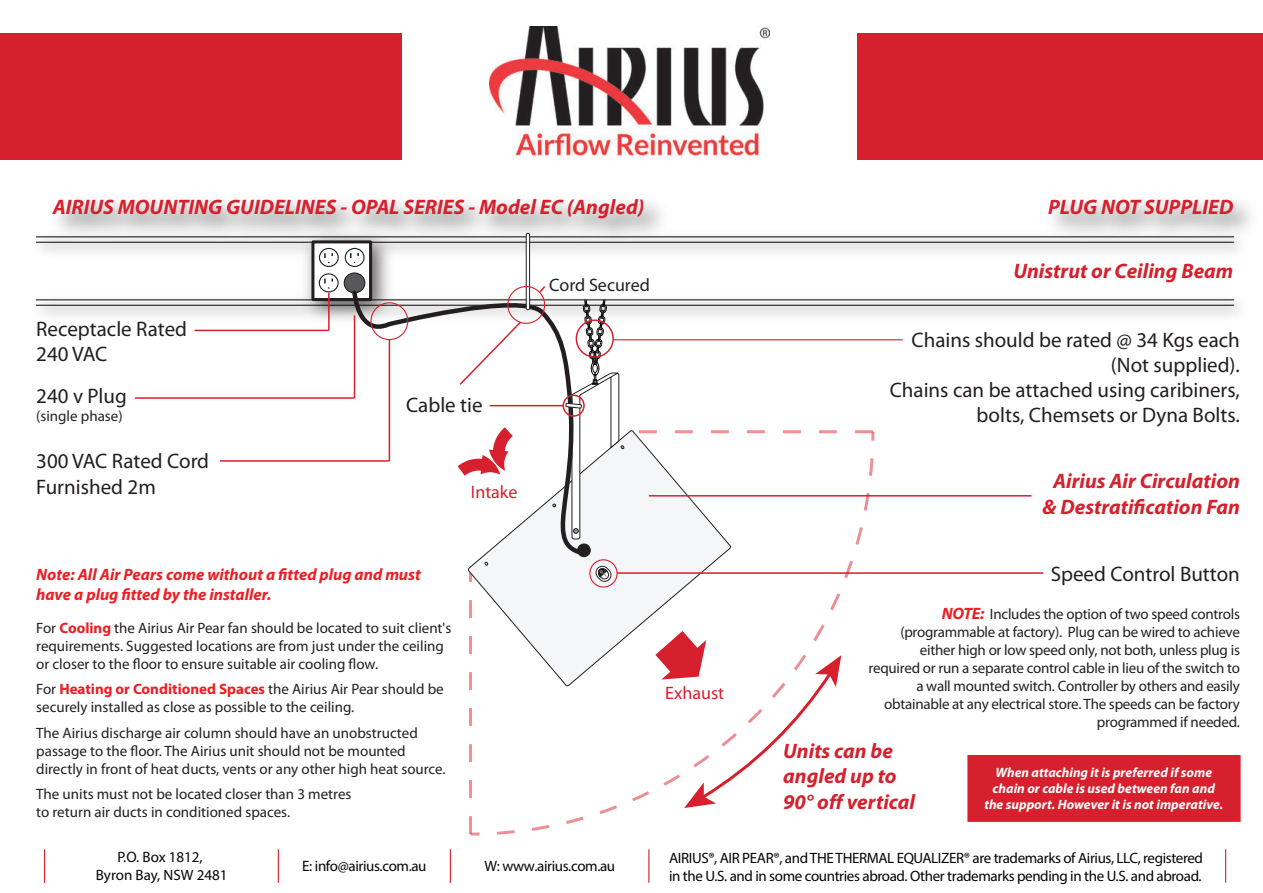
<style>
.page{position:relative;width:1263px;height:893px;background:#fff}
.page>*{position:absolute;margin:0;border:0;box-sizing:border-box;transform-origin:0 0}
.t1{font:21px/25.2px "Myriad Pro";color:#231f20}
.t2{font:italic 700 21px/25.2px "Myriad Pro";color:#d7202d}
.t3{font:18px "Myriad Pro";color:#d7202d}
.t4{font:18px "Myriad Pro";color:#231f20}
.t5{font:italic 700 16.5px/19.8px "Myriad Pro";color:#ee1d23}
.t6{font:15px/18px "Myriad Pro";color:#231f20}
.t7{font:15px/18px "Myriad Pro";letter-spacing:-.025em;color:#050504}
.t8{font:15px/18px "Myriad Pro";color:#050504;text-align:center}
.t9{font:italic 700 13.5px/16.2px "Myriad Pro";color:#fff;text-align:center}
.s1{font-weight:700;color:#ee1d23}
.s2{font-weight:700;font-style:italic;font-size:16.5px;color:#ee1d23}
</style>
<div class="page">
<svg style="left:497px;top:458px;width:377px;height:377px"></svg>
<svg style="left:746px;top:430px;width:128px;height:11px"></svg>
<svg style="left:467px;top:430px;width:264px;height:257px"></svg>
<svg style="left:469px;top:562px;width:19px;height:274px"></svg>
<hr style="left:36px;top:242px;width:1198px;height:1px;background:#231f20">
<hr style="left:36px;top:305px;width:1198px;height:1px;background:#231f20">
<hr style="left:36px;top:236px;width:1198px;height:1px;background:#231f20">
<hr style="left:36px;top:299px;width:1198px;height:1px;background:#231f20">
<img style="left:294px;top:253px;width:106px;height:69px">
<div style="left:313px;top:242px;width:58px;height:58px;background:#fff"></div>
<div style="left:311px;top:240px;width:61px;height:61px;border:3px solid #231f20"></div>
<svg style="left:319px;top:274px;width:19px;height:18px"></svg>
<div style="left:319px;top:273px;width:20px;height:19px;border:1px solid #231f20;border-radius:50%"></div>
<svg style="left:319px;top:248px;width:19px;height:18px"></svg>
<div style="left:319px;top:248px;width:20px;height:19px;border:1px solid #231f20;border-radius:50%"></div>
<svg style="left:345px;top:248px;width:19px;height:18px"></svg>
<div style="left:345px;top:248px;width:20px;height:19px;border:1px solid #231f20;border-radius:50%"></div>
<div style="left:0;top:33px;width:402px;height:126px;background:#d7202d"></div>
<div style="left:858px;top:33px;width:405px;height:126px;background:#d7202d"></div>
<svg style="left:324px;top:253px;width:9px;height:10px"></svg>
<svg style="left:350px;top:253px;width:9px;height:10px"></svg>
<svg style="left:324px;top:279px;width:9px;height:10px"></svg>
<div style="left:344px;top:273px;width:21px;height:20px;background:#57585a;border-radius:50%"></div>
<div style="left:344px;top:272px;width:21px;height:21px;border:1px solid #231f20;border-radius:50%"></div>
<hr style="left:220px;top:460px;width:169px;height:2px;background:#d7202d">
<hr style="left:195px;top:330px;width:134px;height:1px;background:#d7202d">
<hr style="left:328px;top:293px;width:2px;height:37px;background:#d7202d">
<hr style="left:613px;top:339px;width:290px;height:1px;background:#d7202d">
<hr style="left:135px;top:397px;width:219px;height:2px;background:#d7202d">
<img style="left:1036px;top:201px;width:218px;height:52px">
<img style="left:40px;top:201px;width:638px;height:52px">
<svg style="left:350px;top:288px;width:241px;height:271px"></svg>
<div style="left:578px;top:544px;width:12px;height:13px;background:#231f20;border-radius:50%"></div>
<div style="left:577px;top:544px;width:14px;height:13px;border:1px solid #231f20;border-radius:50%"></div>
<div style="left:526px;top:233px;width:4px;height:77px;border:1px solid #231f20;border-radius:2px"></div>
<div style="left:507px;top:286px;width:38px;height:38px;border:1px solid #d7202d;border-radius:50%"></div>
<div style="left:370px;top:302px;width:38px;height:38px;border:1px solid #d7202d;border-radius:50%"></div>
<svg style="left:565px;top:299px;width:59px;height:240px"></svg>
<div style="left:562px;top:395px;width:23px;height:22px;border:2px solid #d7202d;border-radius:50%"></div>
<hr style="left:490px;top:405px;width:73px;height:1px;background:#d7202d">
<svg style="left:458px;top:320px;width:64px;height:66px"></svg>
<div style="left:589px;top:559px;width:29px;height:29px;border:1px solid #d7202d;border-radius:50%"></div>
<hr style="left:617px;top:572px;width:426px;height:2px;background:#d7202d">
<hr style="left:649px;top:495px;width:382px;height:2px;background:#d7202d">
<img style="left:490px;top:26px;width:279px;height:133px">
<div style="left:968px;top:756px;width:272px;height:65px;background:#d7202d"></div>
<div style="left:967px;top:755px;width:273px;height:67px;border:1px solid #d7202d"></div>
<svg style="left:458px;top:427px;width:55px;height:49px"></svg>
<svg style="left:655px;top:631px;width:186px;height:177px"></svg>
<hr style="left:1225px;top:849px;width:1px;height:34px;background:#d7202d">
<hr style="left:44px;top:849px;width:1px;height:34px;background:#d7202d">
<hr style="left:278px;top:849px;width:1px;height:34px;background:#d7202d">
<hr style="left:450px;top:849px;width:1px;height:34px;background:#d7202d">
<hr style="left:648px;top:849px;width:1px;height:34px;background:#d7202d">
<svg style="left:594px;top:564px;width:18px;height:19px"></svg>
<h1 class="t2" style="left:53px;top:196px;width:593px">AIRIUS MOUNTING GUIDELINES - OPAL SERIES - Model EC (Angled)</h1>
<h1 class="t2" style="left:1048px;top:196px;width:187px">PLUG NOT SUPPLIED</h1>
<h1 class="t1" style="left:36px;top:318px;width:152px">Receptacle Rated<br>240 VAC</h1>
<h1 class="t1" style="left:36px;top:385px;width:92px">240 v Plug</h1>
<p class="t6" style="left:36px;top:408px;width:88px">(single phase)</p>
<h1 class="t1" style="left:36px;top:451px;width:174px">300 VAC Rated Cord<br>Furnished 2m</h1>
<h1 class="t1" style="left:406px;top:394px;width:78px">Cable tie</h1>
<p class="t3" style="left:471px;top:485px;width:48px">Intake</p>
<p class="t5" style="left:36px;top:566px;width:386px">Note: All Air Pears come without a fitted plug and must have a plug fitted by the installer.</p>
<p class="t6" style="left:36px;top:620px;width:417px">For <span class="s1">Cooling</span> the Airius Air Pear fan should be located to suit client's requirements. Suggested locations are from just under the ceiling or closer to the floor to ensure suitable air cooling flow.</p>
<p class="t6" style="left:36px;top:682px;width:409px">For <span class="s1">Heating or Conditioned Spaces</span> the Airius Air Pear should be securely installed as close as possible to the ceiling.</p>
<p class="t6" style="left:36px;top:725px;width:411px">The Airius discharge air column should have an unobstructed passage to the floor. The Airius unit should not be mounted directly in front of heat ducts, vents or any other high heat source.</p>
<p class="t6" style="left:36px;top:787px;width:317px">The units must not be located closer than 3 metres to return air ducts in conditioned spaces.</p>
<p class="t4" style="left:549px;top:278px;width:102px">Cord Secured</p>
<p class="t3" style="left:665px;top:686px;width:60px">Exhaust</p>
<h1 class="t2" style="left:1013px;top:260px;width:221px">Unistrut or Ceiling Beam</h1>
<h1 class="t1" style="left:890px;top:329px;width:352px;text-align:right">Chains should be rated @ 34 Kgs each (Not supplied).<br>Chains can be attached using caribiners, bolts, Chemsets or Dyna Bolts.</h1>
<h1 class="t2" style="left:1042px;top:470px;width:199px;text-align:center">Airius Air Circulation &amp; Destratification Fan</h1>
<h1 class="t1" style="left:1051px;top:563px;width:191px">Speed Control Button</h1>
<p class="t6" style="left:869px;top:606px;width:373px;text-align:right"><span class="s2">NOTE:</span> Includes the option of two speed controls (programmable at factory). Plug can be wired to achieve either high or low speed only, not both, unless plug is required or run a separate control cable in lieu of the switch to a wall mounted switch. Controller by others and easily obtainable at any electrical store. The speeds can be factory programmed if needed.</p>
<h1 class="t2" style="left:783px;top:740px;width:133px">Units can be angled up to<br>90° off vertical</h1>
<p class="t9" style="left:984px;top:765px;width:240px">When attaching it is preferred if some chain or cable is used between fan and the support. However it is not imperative.</p>
<p class="t8" style="left:96px;top:849px;width:133px">P.O. Box 1812,<br>Byron Bay, NSW 2481</p>
<p class="t7" style="left:669px;top:850px;width:535px">AIRIUS®, AIR PEAR®, and THE THERMAL EQUALIZER® are trademarks of Airius, LLC, registered in the U.S. and in some countries abroad. Other trademarks pending in the U.S. and abroad.</p>
<p class="t7" style="left:302px;top:859px;width:126px">E: info@airius.com.au</p>
<p class="t7" style="left:485px;top:857px;width:132px">W: www.airius.com.au</p>
</div>
